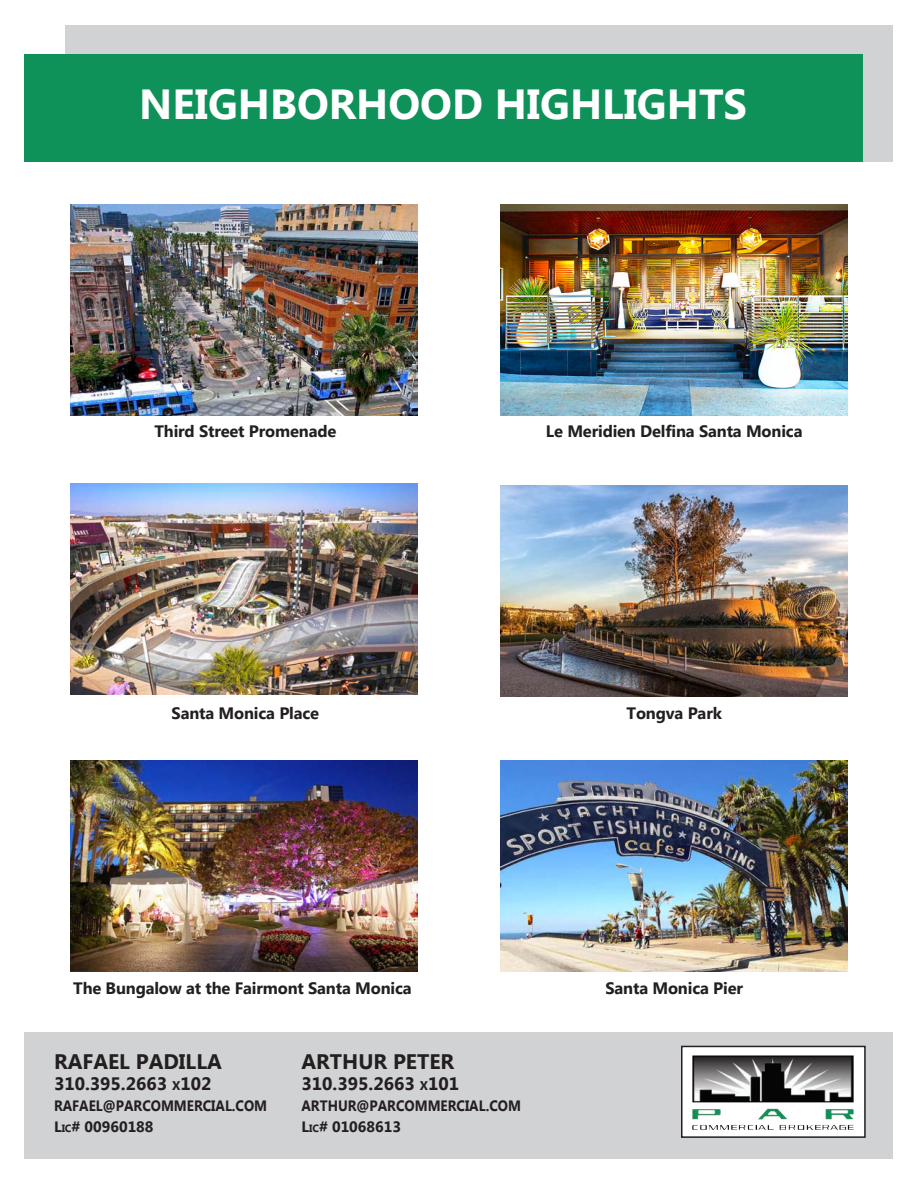
<style>
.page{position:relative;width:918px;height:1188px;background:#fff}
.page>*{position:absolute;margin:0;border:0;box-sizing:border-box;transform-origin:0 0}
.t1{font:700 42px "Microsoft Tai Le";color:#fff}
.t2{font:700 21px "Microsoft Tai Le";color:#231f20}
.t3{font:700 18px "Microsoft Tai Le";color:#231f20}
.t4{font:700 16.5px "Microsoft Tai Le";letter-spacing:-.01em;color:#231f20}
.t5{font:700 15px "Microsoft Tai Le";color:#231f20;scale:.9 1}
.t6{font:700 15px "Microsoft Tai Le";color:#231f20}
.s1{font-size:12.6px}
.s2{font-size:10.5px}
</style>
<div class="page">
<div style="left:65px;top:26px;width:827px;height:136px;background:#d1d2d4"></div>
<div style="left:24px;top:54px;width:838px;height:108px;background:#0f925a"></div>
<div style="left:24px;top:1032px;width:868px;height:127px;background:#d1d2d4"></div>
<div style="left:682px;top:1046px;width:183px;height:91px;background:#fff"></div>
<img style="left:692px;top:1055px;width:162px;height:75px">
<div style="left:681px;top:1046px;width:185px;height:92px;border:2px solid #231f20"></div>
<img style="left:70px;top:204px;width:347px;height:211px">
<div style="left:145px;top:414px;width:201px;height:32px;background:#fff"></div>
<img style="left:501px;top:204px;width:347px;height:211px">
<img style="left:70px;top:483px;width:347px;height:212px">
<img style="left:501px;top:485px;width:347px;height:212px">
<img style="left:70px;top:760px;width:347px;height:211px">
<img style="left:501px;top:760px;width:347px;height:211px">
<p class="t1" style="left:139px;top:81px;width:609px">NEIGHBORHOOD HIGHLIGHTS</p>
<p class="t4" style="left:154px;top:421px;width:184px">Third Street Promenade</p>
<p class="t4" style="left:546px;top:421px;width:258px">Le Meridien Delfina Santa Monica</p>
<p class="t4" style="left:172px;top:704px;width:149px">Santa Monica Place</p>
<p class="t4" style="left:627px;top:704px;width:97px">Tongva Park</p>
<p class="t4" style="left:73px;top:979px;width:340px">The Bungalow at the Fairmont Santa Monica</p>
<p class="t4" style="left:605px;top:979px;width:139px">Santa Monica Pier</p>
<p class="t2" style="left:54px;top:1049px;width:169px">RAFAEL PADILLA</p>
<p class="t3" style="left:54px;top:1073px;width:159px">310.395.2663 <span class="s1">X</span>102</p>
<p class="t5" style="left:54px;top:1097px;width:238px">RAFAEL@PARCOMMERCIAL.COM</p>
<p class="t6" style="left:54px;top:1118px;width:101px">L<span class="s2">IC</span># 00960188</p>
<p class="t2" style="left:302px;top:1049px;width:154px">ARTHUR PETER</p>
<p class="t3" style="left:302px;top:1073px;width:159px">310.395.2663 <span class="s1">X</span>101</p>
<p class="t5" style="left:302px;top:1097px;width:245px">ARTHUR@PARCOMMERCIAL.COM</p>
<p class="t6" style="left:302px;top:1118px;width:101px">L<span class="s2">IC</span># 01068613</p>
</div>
